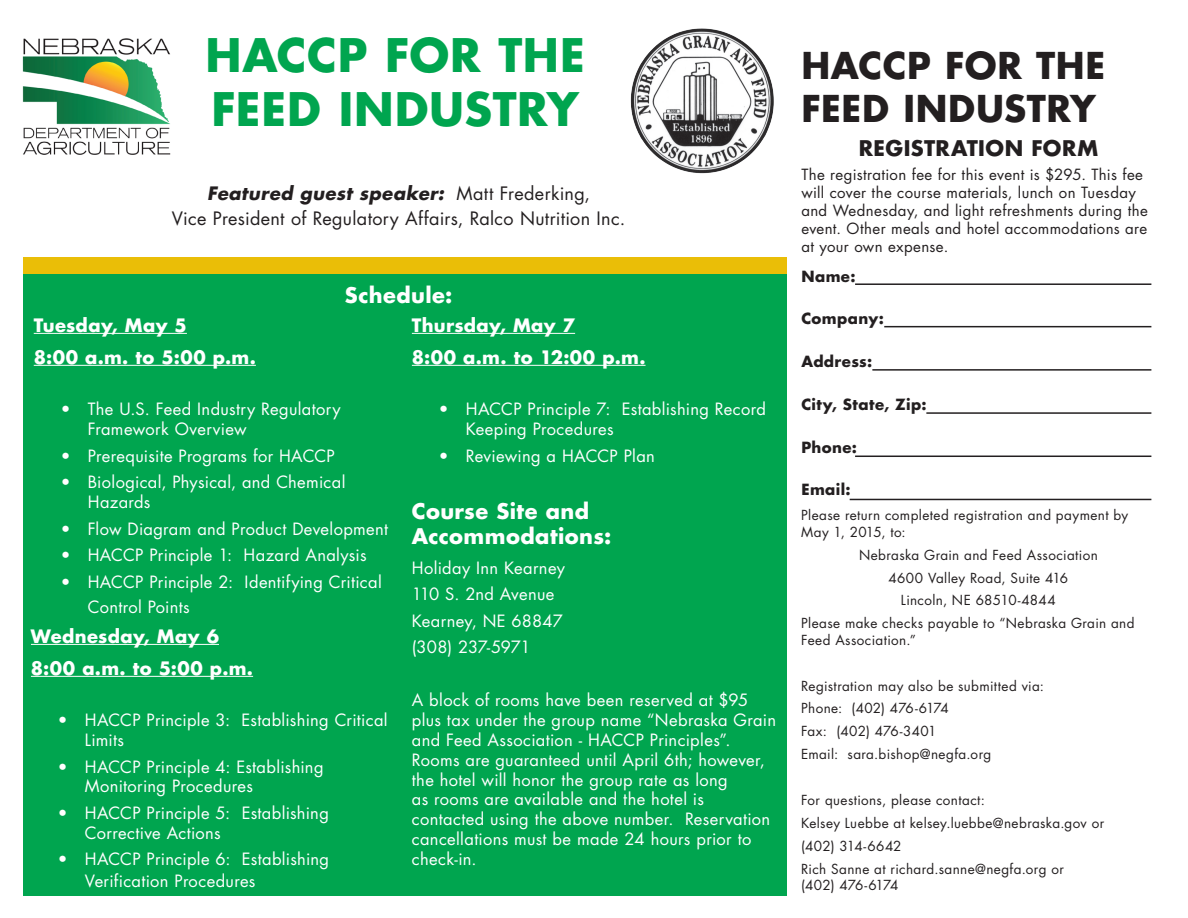
<style>
.page{position:relative;width:1188px;height:918px;background:#fff}
.page>*{position:absolute;margin:0;border:0;box-sizing:border-box;transform-origin:0 0}
.t1{font:700 45px/54px "Futura Std";letter-spacing:.015em;color:#00a54f}
.t2{font:700 36px/43.2px "Futura Std";letter-spacing:.015em;color:#231f20}
.t3{font:700 21px/25.2px "Futura Std";letter-spacing:.02em;color:#fff}
.t4{font:700 21px "Futura Std";letter-spacing:.02em;color:#231f20}
.t5{font:700 18px/32px "Futura Std";letter-spacing:.025em;color:#fff}
.t6{font:18px/24.8px "Futura Std";letter-spacing:.015em;color:#231f20;text-align:center}
.t7{font:16.5px/19.8px "Futura Std";letter-spacing:.02em;color:#fff}
.t8{font:15px/18px "Futura Std";letter-spacing:.025em;color:#231f20}
.t9{font:700 15px "Futura Std";letter-spacing:.03em;color:#231f20}
.t10{font:13.5px/23px "Futura Std";letter-spacing:.03em;color:#231f20}
.t11{font:13.5px "Futura Std";letter-spacing:-.065em;color:#231f20}
.s1{font-weight:700;font-style:italic}
</style>
<div class="page">
<div style="left:23px;top:258px;width:764px;height:56px;background:#eabe07"></div>
<div style="left:23px;top:275px;width:764px;height:621px;background:#00a54f"></div>
<hr style="left:855px;top:283px;width:296px;height:2px;background:#231f20">
<hr style="left:884px;top:326px;width:267px;height:1px;background:#231f20">
<hr style="left:872px;top:369px;width:279px;height:2px;background:#231f20">
<hr style="left:926px;top:412px;width:225px;height:2px;background:#231f20">
<hr style="left:855px;top:456px;width:296px;height:1px;background:#231f20">
<hr style="left:850px;top:499px;width:301px;height:1px;background:#231f20">
<img style="left:22px;top:38px;width:149px;height:117px">
<hr style="left:34px;top:333px;width:153px;height:1px;background:#fff">
<hr style="left:34px;top:365px;width:222px;height:1px;background:#fff">
<hr style="left:31px;top:644px;width:188px;height:1px;background:#fff">
<hr style="left:31px;top:676px;width:222px;height:1px;background:#fff">
<hr style="left:412px;top:333px;width:163px;height:1px;background:#fff">
<hr style="left:412px;top:365px;width:234px;height:1px;background:#fff">
<img style="left:630px;top:28px;width:144px;height:146px">
<h1 class="t1" style="left:206px;top:27px;width:381px">HACCP FOR THE<br>FEED INDUSTRY</h1>
<p class="t6" style="left:172px;top:181px;width:455px"><span class="s1">Featured guest speaker:</span> Matt Frederking,<br>Vice President of Regulatory Affairs, Ralco Nutrition Inc.</p>
<p class="t3" style="left:345px;top:283px;width:109px">Schedule:</p>
<p class="t5" style="left:34px;top:309px;width:224px">Tuesday, May 5<br>8:00 a.m. to 5:00 p.m.</p>
<p class="t7" style="left:88px;top:399px;width:254px;text-indent:-27px">• The U.S. Feed Industry Regulatory<br>Framework Overview</p>
<p class="t7" style="left:61px;top:446px;width:276px">• Prerequisite Programs for HACCP</p>
<p class="t7" style="left:88px;top:472px;width:259px;text-indent:-27px">• Biological, Physical, and Chemical<br>Hazards</p>
<p class="t7" style="left:61px;top:519px;width:329px">• Flow Diagram and Product Development</p>
<p class="t7" style="left:61px;top:545px;width:307px">• HACCP Principle 1: Hazard Analysis</p>
<p class="t7" style="left:88px;top:569px;width:296px;line-height:25.2px;text-indent:-27px">• HACCP Principle 2: Identifying Critical<br>Control Points</p>
<p class="t5" style="left:31px;top:620px;width:224px">Wednesday, May 6<br>8:00 a.m. to 5:00 p.m.</p>
<p class="t7" style="left:85px;top:711px;width:304px;text-indent:-27px">• HACCP Principle 3: Establishing Critical<br>Limits</p>
<p class="t7" style="left:85px;top:757px;width:240px;text-indent:-27px">• HACCP Principle 4: Establishing<br>Monitoring Procedures</p>
<p class="t7" style="left:85px;top:803px;width:245px;text-indent:-27px">• HACCP Principle 5: Establishing<br>Corrective Actions</p>
<p class="t7" style="left:85px;top:849px;width:246px;line-height:21.6px;text-indent:-27px">• HACCP Principle 6: Establishing<br>Verification Procedures</p>
<p class="t5" style="left:412px;top:309px;width:235px">Thursday, May 7<br>8:00 a.m. to 12:00 p.m.</p>
<p class="t7" style="left:466px;top:399px;width:302px;text-indent:-27px">• HACCP Principle 7: Establishing Record<br>Keeping Procedures</p>
<p class="t7" style="left:439px;top:446px;width:218px">• Reviewing a HACCP Plan</p>
<p class="t3" style="left:412px;top:498px;width:201px">Course Site and<br>Accommodations:</p>
<p class="t7" style="left:412px;top:555px;width:155px;line-height:26.5px">Holiday Inn Kearney<br>110 S. 2nd Avenue<br>Kearney, NE 68847 (308) 237-5971</p>
<p class="t7" style="left:412px;top:691px;width:366px">A block of rooms have been reserved at $95 plus tax under the group name “Nebraska Grain and Feed Association - HACCP Principles”.<br>Rooms are guaranteed until April 6th; however, the hotel will honor the group rate as long<br>as rooms are available and the hotel is contacted using the above number. Reservation cancellations must be made 24 hours prior to check-in.</p>
<h2 class="t2" style="left:801px;top:43px;width:305px">HACCP FOR THE<br>FEED INDUSTRY</h2>
<p class="t4" style="left:859px;top:134px;width:241px">REGISTRATION FORM</p>
<p class="t8" style="left:801px;top:166px;width:348px">The registration fee for this event is $295. This fee will cover the course materials, lunch on Tuesday and Wednesday, and light refreshments during the event. Other meals and hotel accommodations are at your own expense.</p>
<p class="t9" style="left:801px;top:266px;width:56px">Name:</p>
<p class="t9" style="left:801px;top:309px;width:84px">Company:</p>
<p class="t9" style="left:801px;top:351px;width:72px">Address:</p>
<p class="t9" style="left:801px;top:394px;width:127px">City, State, Zip:</p>
<p class="t9" style="left:801px;top:437px;width:57px">Phone:</p>
<p class="t9" style="left:801px;top:480px;width:51px">Email:</p>
<p class="t10" style="left:801px;top:508px;width:329px;line-height:16.2px">Please return completed registration and payment by<br>May 1, 2015, to:</p>
<p class="t10" style="left:859px;top:543px;width:240px">Nebraska Grain and Feed Association</p>
<p class="t10" style="left:889px;top:566px;width:181px">4600 Valley Road, Suite 416</p>
<p class="t10" style="left:901px;top:589px;width:156px">Lincoln, NE 68510-4844</p>
<p class="t10" style="left:801px;top:612px;width:335px">Please make checks payable to “Nebraska Grain and</p>
<p class="t10" style="left:801px;top:628px;width:116px">Feed Association.”</p>
<p class="t10" style="left:801px;top:674px;width:244px">Registration may also be submitted via:<br>Phone: (402) 476-6174<br>Fax: (402) 476-3401<br>Email: sara.bishop@negfa.org</p>
<p class="t10" style="left:801px;top:789px;width:305px">For questions, please contact:<br>Kelsey Luebbe at kelsey.luebbe@nebraska.gov or (402) 314-6642<br>Rich Sanne at richard.sanne@negfa.org or</p>
<p class="t11" style="left:801px;top:877px;width:99px">(402) 476-6174</p>
</div>
